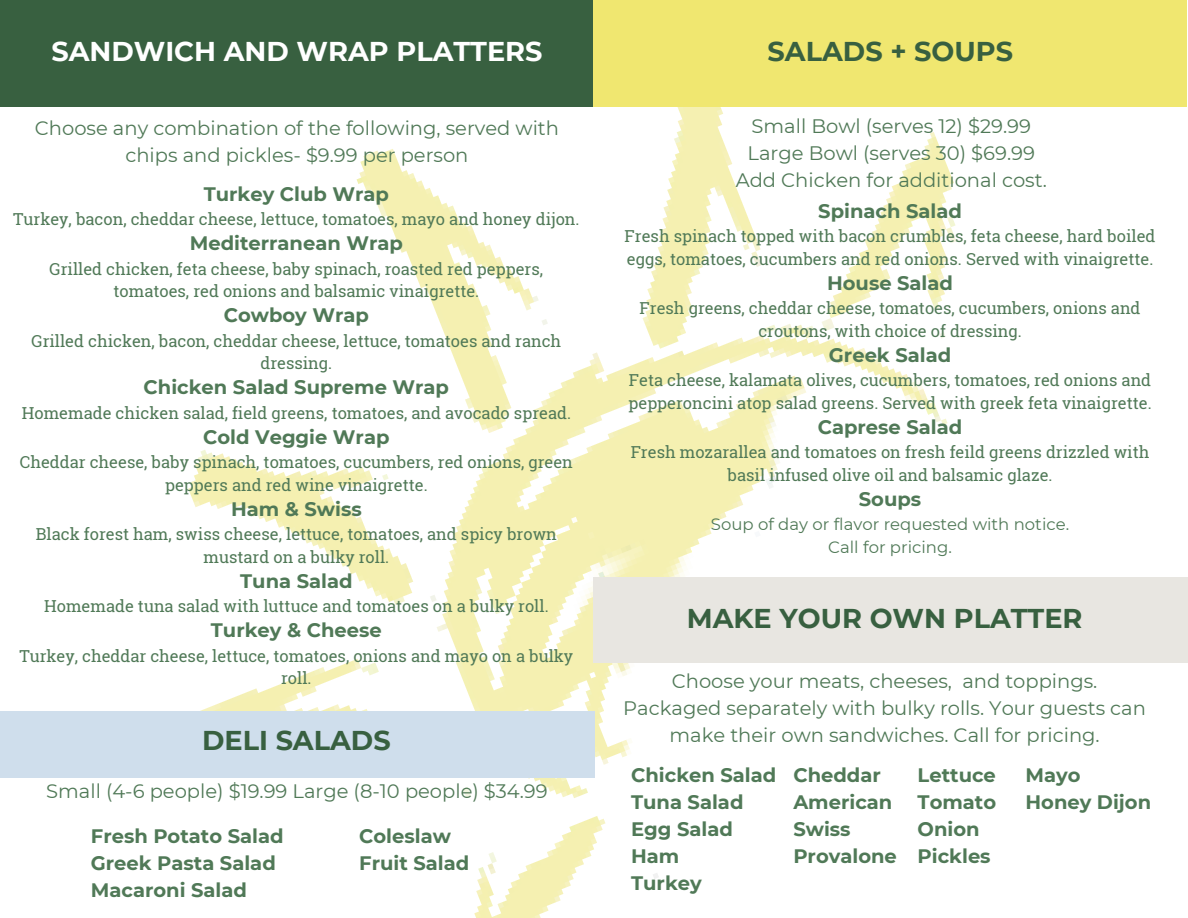
<style>
.page{position:relative;width:1188px;height:918px;background:#fff}
.page>*{position:absolute;margin:0;border:0;box-sizing:border-box;transform-origin:0 0}
.t1{font:700 27.15px "Montserrat";color:#386040}
.t2{font:700 27.15px "Montserrat";color:#fff}
.t3{font:700 19.5px "Montserrat";color:#507957}
.t4{font:19.5px/27px "Montserrat";color:#507957;text-align:center}
.t5{font:16.5px/22.5px "Roboto Slab";color:#507957;text-align:center}
.t6{font:16.5px "Montserrat";color:#507957}
</style>
<div class="page">
<div style="left:0;top:0;width:594px;height:106px;background:#386040"></div>
<img style="left:27px;top:106px;width:1160px;height:812px">
<div style="left:0;top:711px;width:595px;height:66px;background:#cfdeec"></div>
<div style="left:593px;top:0;width:594px;height:106px;background:#f0e770"></div>
<div style="left:593px;top:577px;width:595px;height:86px;background:#e8e6e1"></div>
<p class="t2" style="left:51px;top:35px;width:493px">SANDWICH AND WRAP PLATTERS</p>
<p class="t4" style="left:35px;top:115px;width:526px">Choose any combination of the following, served with chips and pickles- $9.99 per person</p>
<p class="t3" style="left:204px;top:182px;width:187px">Turkey Club Wrap</p>
<p class="t5" style="left:13px;top:208px;width:568px">Turkey, bacon, cheddar cheese, lettuce, tomatoes, mayo and honey dijon.</p>
<p class="t3" style="left:190px;top:231px;width:215px">Mediterranean Wrap</p>
<p class="t5" style="left:50px;top:257px;width:495px">Grilled chicken, feta cheese, baby spinach, roasted red peppers, tomatoes, red onions and balsamic vinaigrette.</p>
<p class="t3" style="left:224px;top:303px;width:147px">Cowboy Wrap</p>
<p class="t5" style="left:32px;top:329px;width:531px">Grilled chicken, bacon, cheddar cheese, lettuce, tomatoes and ranch dressing.</p>
<p class="t3" style="left:144px;top:375px;width:307px">Chicken Salad Supreme Wrap</p>
<p class="t5" style="left:22px;top:401px;width:551px">Homemade chicken salad, field greens, tomatoes, and avocado spread.</p>
<p class="t3" style="left:203px;top:425px;width:188px">Cold Veggie Wrap</p>
<p class="t5" style="left:20px;top:451px;width:555px">Cheddar cheese, baby spinach, tomatoes, cucumbers, red onions, green peppers and red wine vinaigrette.</p>
<p class="t3" style="left:231px;top:497px;width:132px">Ham &amp; Swiss</p>
<p class="t5" style="left:36px;top:523px;width:523px">Black forest ham, swiss cheese, lettuce, tomatoes, and spicy brown mustard on a bulky roll.</p>
<p class="t3" style="left:240px;top:569px;width:114px">Tuna Salad</p>
<p class="t5" style="left:44px;top:595px;width:506px">Homemade tuna salad with luttuce and tomatoes on a bulky roll.</p>
<p class="t3" style="left:211px;top:618px;width:172px">Turkey &amp; Cheese</p>
<p class="t5" style="left:19px;top:644px;width:555px">Turkey, cheddar cheese, lettuce, tomatoes, onions and mayo on a bulky roll.</p>
<p class="t1" style="left:202px;top:724px;width:190px">DELI SALADS</p>
<p class="t4" style="left:46px;top:777px;width:503px">Small (4-6 people) $19.99 Large (8-10 people) $34.99</p>
<p class="t3" style="left:91px;top:824px;width:194px">Fresh Potato Salad</p>
<p class="t3" style="left:91px;top:851px;width:186px">Greek Pasta Salad</p>
<p class="t3" style="left:91px;top:878px;width:158px">Macaroni Salad</p>
<p class="t3" style="left:359px;top:824px;width:93px">Coleslaw</p>
<p class="t3" style="left:359px;top:851px;width:111px">Fruit Salad</p>
<p class="t1" style="left:768px;top:35px;width:247px">SALADS + SOUPS</p>
<p class="t4" style="left:752px;top:112px;width:281px">Small Bowl (serves 12) $29.99</p>
<p class="t4" style="left:748px;top:139px;width:289px">Large Bowl (serves 30) $69.99</p>
<p class="t4" style="left:736px;top:166px;width:313px">Add Chicken for additional cost.</p>
<p class="t3" style="left:818px;top:199px;width:145px">Spinach Salad</p>
<p class="t5" style="left:625px;top:225px;width:532px;text-align:left">Fresh spinach topped with bacon crumbles, feta cheese, hard boiled eggs, tomatoes, cucumbers and red onions. Served with vinaigrette.</p>
<p class="t3" style="left:827px;top:271px;width:127px">House Salad</p>
<p class="t5" style="left:640px;top:297px;width:502px">Fresh greens, cheddar cheese, tomatoes, cucumbers, onions and croutons, with choice of dressing.</p>
<p class="t3" style="left:829px;top:343px;width:124px">Greek Salad</p>
<p class="t5" style="left:628px;top:369px;width:525px;text-align:left">Feta cheese, kalamata olives, cucumbers, tomatoes, red onions and pepperoncini atop salad greens. Served with greek feta vinaigrette.</p>
<p class="t3" style="left:818px;top:415px;width:146px">Caprese Salad</p>
<p class="t5" style="left:631px;top:441px;width:520px">Fresh mozarallea and tomatoes on fresh feild greens drizzled with basil infused olive oil and balsamic glaze.</p>
<p class="t3" style="left:859px;top:487px;width:64px">Soups</p>
<p class="t6" style="left:711px;top:514px;width:360px">Soup of day or flavor requested with notice.</p>
<p class="t6" style="left:828px;top:537px;width:125px">Call for pricing.</p>
<p class="t1" style="left:687px;top:602px;width:397px">MAKE YOUR OWN PLATTER</p>
<p class="t4" style="left:672px;top:667px;width:427px">Choose your meats, cheeses, and toppings.</p>
<p class="t4" style="left:623px;top:694px;width:524px">Packaged separately with bulky rolls. Your guests can make their own sandwiches. Call for pricing.</p>
<p class="t3" style="left:631px;top:763px;width:147px">Chicken Salad</p>
<p class="t3" style="left:631px;top:790px;width:114px">Tuna Salad</p>
<p class="t3" style="left:631px;top:817px;width:103px">Egg Salad</p>
<p class="t3" style="left:631px;top:844px;width:50px">Ham</p>
<p class="t3" style="left:631px;top:871px;width:72px">Turkey</p>
<p class="t3" style="left:793px;top:763px;width:89px">Cheddar</p>
<p class="t3" style="left:793px;top:790px;width:100px">American</p>
<p class="t3" style="left:793px;top:817px;width:59px">Swiss</p>
<p class="t3" style="left:793px;top:844px;width:105px">Provalone</p>
<p class="t3" style="left:918px;top:763px;width:80px">Lettuce</p>
<p class="t3" style="left:918px;top:790px;width:80px">Tomato</p>
<p class="t3" style="left:918px;top:817px;width:64px">Onion</p>
<p class="t3" style="left:918px;top:844px;width:75px">Pickles</p>
<p class="t3" style="left:1026px;top:763px;width:57px">Mayo</p>
<p class="t3" style="left:1026px;top:790px;width:127px">Honey Dijon</p>
</div>
